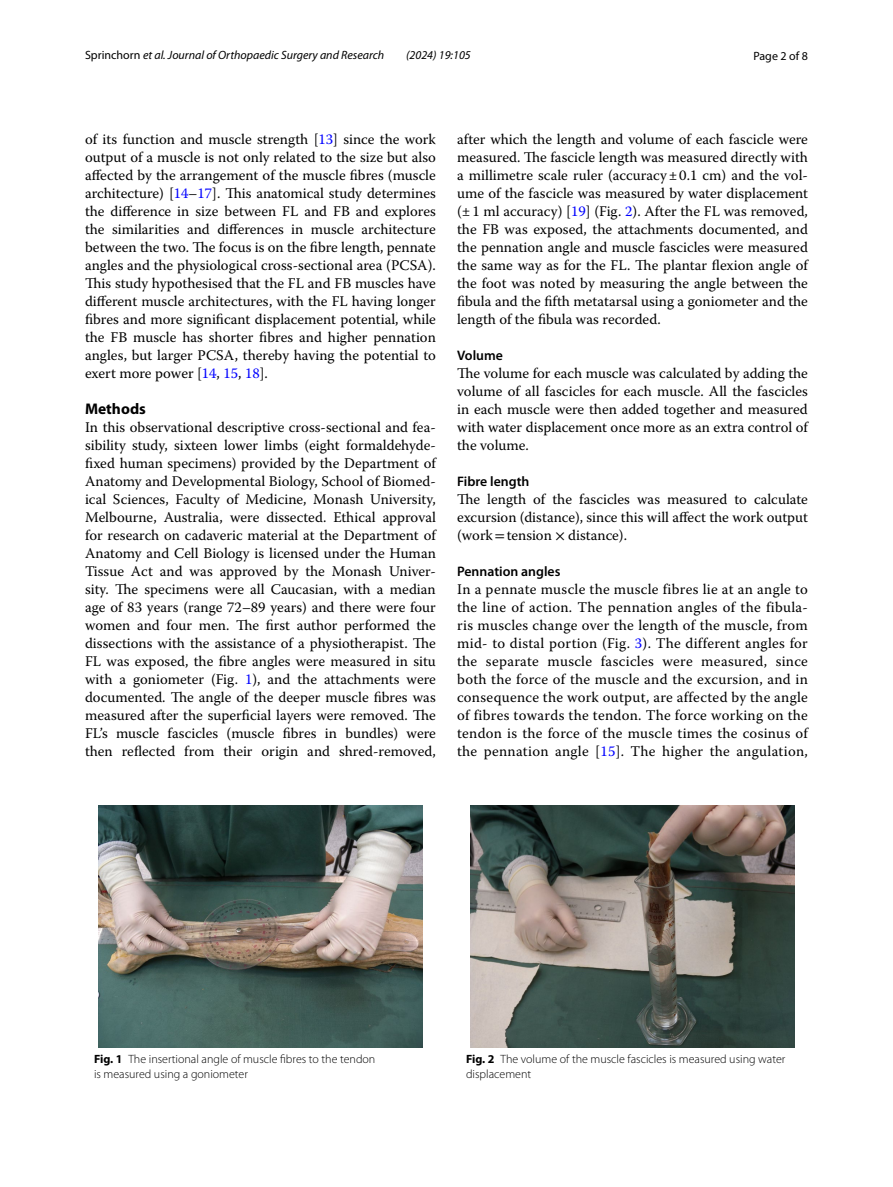
<style>
.page{position:relative;width:893px;height:1187px;background:#fff}
.page>*{position:absolute;margin:0;border:0;box-sizing:border-box;transform-origin:0 0}
.t1{font:700 15.45px "Myriad Pro";color:#000}
.t2{font:14.7px/18px "Warnock Pro";color:#000;text-align:justify}
.t3{font:600 13.8px "Myriad Pro";color:#000}
.t4{font:300 12px/15px "Myriad Pro";color:#000}
.t5{font:italic 12px "Myriad Pro";color:#000}
.t6{font:12px "Myriad Pro";color:#000}
.s1{font-style:normal}
.s2{color:#00f}
.s3{font-family:"STIX"}
.s4{font-weight:700}
</style>
<div class="page">
<img style="left:99px;top:805px;width:323px;height:242px">
<img style="left:471px;top:805px;width:323px;height:242px">
<p class="t5" style="left:85px;top:48px;width:301px"><span class="s1">Sprinchorn</span> et al. Journal of Orthopaedic Surgery and Research</p>
<p class="t5" style="left:406px;top:48px;width:66px">(2024) 19:105</p>
<p class="t6" style="left:753px;top:48px;width:56px">Page 2 of 8</p>
<p class="t2" style="left:85px;top:130px;width:352px">of its function and muscle strength [<span class="s2">13</span>] since the work output of a muscle is not only related to the size but also affected by the arrangement of the muscle fibres (muscle architecture) [<span class="s2">14</span>–<span class="s2">17</span>]. This anatomical study determines the difference in size between FL and FB and explores the similarities and differences in muscle architecture between the two. The focus is on the fibre length, pennate angles and the physiological cross-sectional area (PCSA).<br>This study hypothesised that the FL and FB muscles have different muscle architectures, with the FL having longer fibres and more significant displacement potential, while the FB muscle has shorter fibres and higher pennation angles, but larger PCSA, thereby having the potential to exert more power [<span class="s2">14</span>, <span class="s2">15</span>, <span class="s2">18</span>].</p>
<p class="t1" style="left:85px;top:398px;width:62px">Methods</p>
<p class="t2" style="left:85px;top:418px;width:352px">In this observational descriptive cross-sectional and fea&shy;sibility study, sixteen lower limbs (eight formaldehyde&shy;fixed human specimens) provided by the Department of Anatomy and Developmental Biology, School of Biomed&shy;ical Sciences, Faculty of Medicine, Monash University, Melbourne, Australia, were dissected. Ethical approval for research on cadaveric material at the Department of Anatomy and Cell Biology is licensed under the Human Tissue Act and was approved by the Monash Univer&shy;sity. The specimens were all Caucasian, with a median age of 83 years (range 72–89 years) and there were four women and four men. The first author performed the dissections with the assistance of a physiotherapist. The FL was exposed, the fibre angles were measured in situ with a goniometer (Fig. <span class="s2">1</span>), and the attachments were documented. The angle of the deeper muscle fibres was measured after the superficial layers were removed. The FL’s muscle fascicles (muscle fibres in bundles) were then reflected from their origin and shred-removed,</p>
<p class="t2" style="left:457px;top:130px;width:352px">after which the length and volume of each fascicle were measured. The fascicle length was measured directly with a millimetre scale ruler (accuracy±0.1 cm) and the vol&shy;ume of the fascicle was measured by water displacement (±1 ml accuracy) [<span class="s2">19</span>] (Fig. <span class="s2">2</span>). After the FL was removed, the FB was exposed, the attachments documented, and the pennation angle and muscle fascicles were measured the same way as for the FL. The plantar flexion angle of the foot was noted by measuring the angle between the fibula and the fifth metatarsal using a goniometer and the length of the fibula was recorded.</p>
<p class="t3" style="left:457px;top:346px;width:47px">Volume</p>
<p class="t2" style="left:457px;top:364px;width:352px">The volume for each muscle was calculated by adding the volume of all fascicles for each muscle. All the fascicles in each muscle were then added together and measured with water displacement once more as an extra control of the volume.</p>
<p class="t3" style="left:457px;top:472px;width:74px">Fibre length</p>
<p class="t2" style="left:457px;top:490px;width:352px">The length of the fascicles was measured to calculate excursion (distance), since this will affect the work output (work<span class="s3">=</span>tension <span class="s3">×</span> distance).</p>
<p class="t3" style="left:457px;top:562px;width:105px">Pennation angles</p>
<p class="t2" style="left:457px;top:580px;width:352px">In a pennate muscle the muscle fibres lie at an angle to the line of action. The pennation angles of the fibula&shy;ris muscles change over the length of the muscle, from mid- to distal portion (Fig. <span class="s2">3</span>). The different angles for the separate muscle fascicles were measured, since both the force of the muscle and the excursion, and in consequence the work output, are affected by the angle of fibres towards the tendon. The force working on the tendon is the force of the muscle times the cosinus of the pennation angle [<span class="s2">15</span>]. The higher the angulation,</p>
<p class="t4" style="left:94px;top:1051px;width:283px"><span class="s4">Fig. 1</span> The insertional angle of muscle fibres to the tendon is measured using a goniometer</p>
<p class="t4" style="left:466px;top:1051px;width:321px"><span class="s4">Fig. 2</span> The volume of the muscle fascicles is measured using water displacement</p>
</div>
